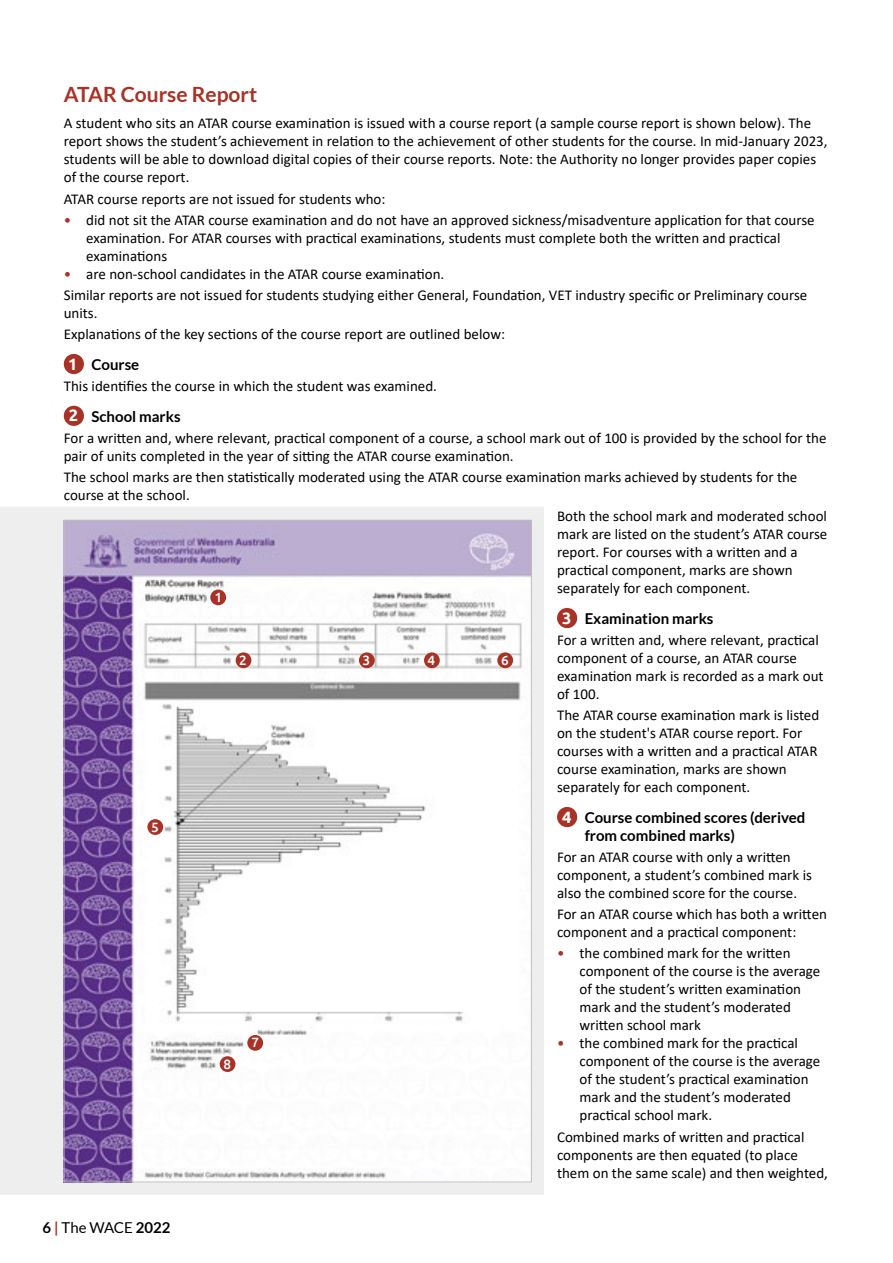
<style>
.page{position:relative;width:893px;height:1263px;background:#fff}
.page>*{position:absolute;margin:0;border:0;box-sizing:border-box;transform-origin:0 0}
.Heading_1{font:700 21px "Lato";color:#a93226}
.t1{font:700 16.5px "Ubuntu";color:#fff}
.Body{font:15px/18px "Calibri";color:#000}
.Headings_with_number{font:700 15px/18px "Lato";color:#000}
.t2{font:15px "Lato";color:#000}
.t3{font:500 13.5px "Ubuntu";color:#fff}
.s1{color:#a93226}
.s2{font-weight:700}
.s3{font-weight:700;color:#a93226}
</style>
<div class="page">
<div style="left:0;top:507px;width:543px;height:688px;background:#eee"></div>
<div style="left:64px;top:354px;width:20px;height:20px;background:#a93226;border-radius:50%"></div>
<div style="left:64px;top:406px;width:20px;height:20px;background:#a93226;border-radius:50%"></div>
<div style="left:557px;top:608px;width:20px;height:20px;background:#a93226;border-radius:50%"></div>
<div style="left:557px;top:807px;width:20px;height:20px;background:#a93226;border-radius:50%"></div>
<img style="left:66px;top:522px;width:463px;height:658px">
<div style="left:210px;top:589px;width:16px;height:16px;background:#a93226;border-radius:50%"></div>
<div style="left:236px;top:652px;width:15px;height:16px;background:#a93226;border-radius:50%"></div>
<div style="left:359px;top:652px;width:16px;height:16px;background:#a93226;border-radius:50%"></div>
<div style="left:424px;top:652px;width:16px;height:16px;background:#a93226;border-radius:50%"></div>
<div style="left:147px;top:819px;width:16px;height:16px;background:#a93226;border-radius:50%"></div>
<div style="left:497px;top:652px;width:16px;height:16px;background:#a93226;border-radius:50%"></div>
<div style="left:247px;top:1035px;width:16px;height:16px;background:#a93226;border-radius:50%"></div>
<div style="left:220px;top:1056px;width:15px;height:16px;background:#a93226;border-radius:50%"></div>
<p class="Heading_1" style="left:64px;top:82px;width:195px">ATAR Course Report</p>
<p class="Body" style="left:64px;top:114px;width:765px">A student who sits an ATAR course examination is issued with a course report (a sample course report is shown below). The report shows the student’s achievement in relation to the achievement of other students for the course. In mid-January 2023, students will be able to download digital copies of their course reports. Note: the Authority no longer provides paper copies of the course report.</p>
<p class="Body" style="left:64px;top:189px;width:323px">ATAR course reports are not issued for students who:</p>
<p class="Body" style="left:86px;top:210px;width:730px;text-indent:-22px"><span class="s1">•</span> did not sit the ATAR course examination and do not have an approved sickness/misadventure application for that course examination. For ATAR courses with practical examinations, students must complete both the written and practical examinations</p>
<p class="Body" style="left:64px;top:264px;width:382px"><span class="s1">•</span> are non-school candidates in the ATAR course examination.</p>
<p class="Body" style="left:64px;top:286px;width:745px">Similar reports are not issued for students studying either General, Foundation, VET industry specific or Preliminary course units.</p>
<p class="Body" style="left:64px;top:325px;width:443px">Explanations of the key sections of the course report are outlined below:</p>
<p class="t1" style="left:68px;top:354px;width:11px">1</p>
<p class="Headings_with_number" style="left:91px;top:355px;width:49px">Course</p>
<p class="Body" style="left:64px;top:377px;width:375px">This identifies the course in which the student was examined.</p>
<p class="t1" style="left:69px;top:406px;width:11px">2</p>
<p class="Headings_with_number" style="left:91px;top:407px;width:91px">School marks</p>
<p class="Body" style="left:64px;top:428px;width:764px">For a written and, where relevant, practical component of a course, a school mark out of 100 is provided by the school for the pair of units completed in the year of sitting the ATAR course examination.</p>
<p class="Body" style="left:64px;top:468px;width:735px">The school marks are then statistically moderated using the ATAR course examination marks achieved by students for the course at the school.</p>
<p class="Body" style="left:557px;top:507px;width:272px">Both the school mark and moderated school mark are listed on the student’s ATAR course report. For courses with a written and a practical component, marks are shown separately for each component.</p>
<p class="t1" style="left:562px;top:608px;width:11px">3</p>
<p class="Headings_with_number" style="left:585px;top:609px;width:130px">Examination marks</p>
<p class="Body" style="left:557px;top:631px;width:268px">For a written and, where relevant, practical component of a course, an ATAR course examination mark is recorded as a mark out of 100.</p>
<p class="Body" style="left:557px;top:706px;width:264px">The ATAR course examination mark is listed on the student's ATAR course report. For courses with a written and a practical ATAR course examination, marks are shown separately for each component.</p>
<p class="t1" style="left:562px;top:807px;width:11px">4</p>
<p class="Headings_with_number" style="left:585px;top:808px;width:222px">Course combined scores (derived from combined marks)</p>
<p class="Body" style="left:557px;top:848px;width:256px">For an ATAR course with only a written component, a student’s combined mark is also the combined score for the course.</p>
<p class="Body" style="left:557px;top:905px;width:271px">For an ATAR course which has both a written component and a practical component:</p>
<p class="Body" style="left:579px;top:944px;width:242px;text-indent:-22px"><span class="s1">•</span> the combined mark for the written component of the course is the average of the student’s written examination mark and the student’s moderated written school mark</p>
<p class="Body" style="left:579px;top:1034px;width:242px;text-indent:-22px"><span class="s1">•</span> the combined mark for the practical component of the course is the average of the student’s practical examination mark and the student’s moderated practical school mark.</p>
<p class="Body" style="left:557px;top:1127px;width:272px">Combined marks of written and practical components are then equated (to place them on the same scale) and then weighted,</p>
<p class="t3" style="left:214px;top:588px;width:9px">1</p>
<p class="t3" style="left:239px;top:651px;width:9px">2</p>
<p class="t3" style="left:363px;top:651px;width:9px">3</p>
<p class="t3" style="left:428px;top:651px;width:9px">4</p>
<p class="t3" style="left:501px;top:651px;width:9px">6</p>
<p class="t3" style="left:151px;top:818px;width:9px">5</p>
<p class="t3" style="left:251px;top:1034px;width:9px">7</p>
<p class="t3" style="left:224px;top:1055px;width:9px">8</p>
<p class="t2" style="left:43px;top:1219px;width:130px"><span class="s2">6</span> <span class="s3">|</span> The WACE <span class="s2">2022</span></p>
</div>
